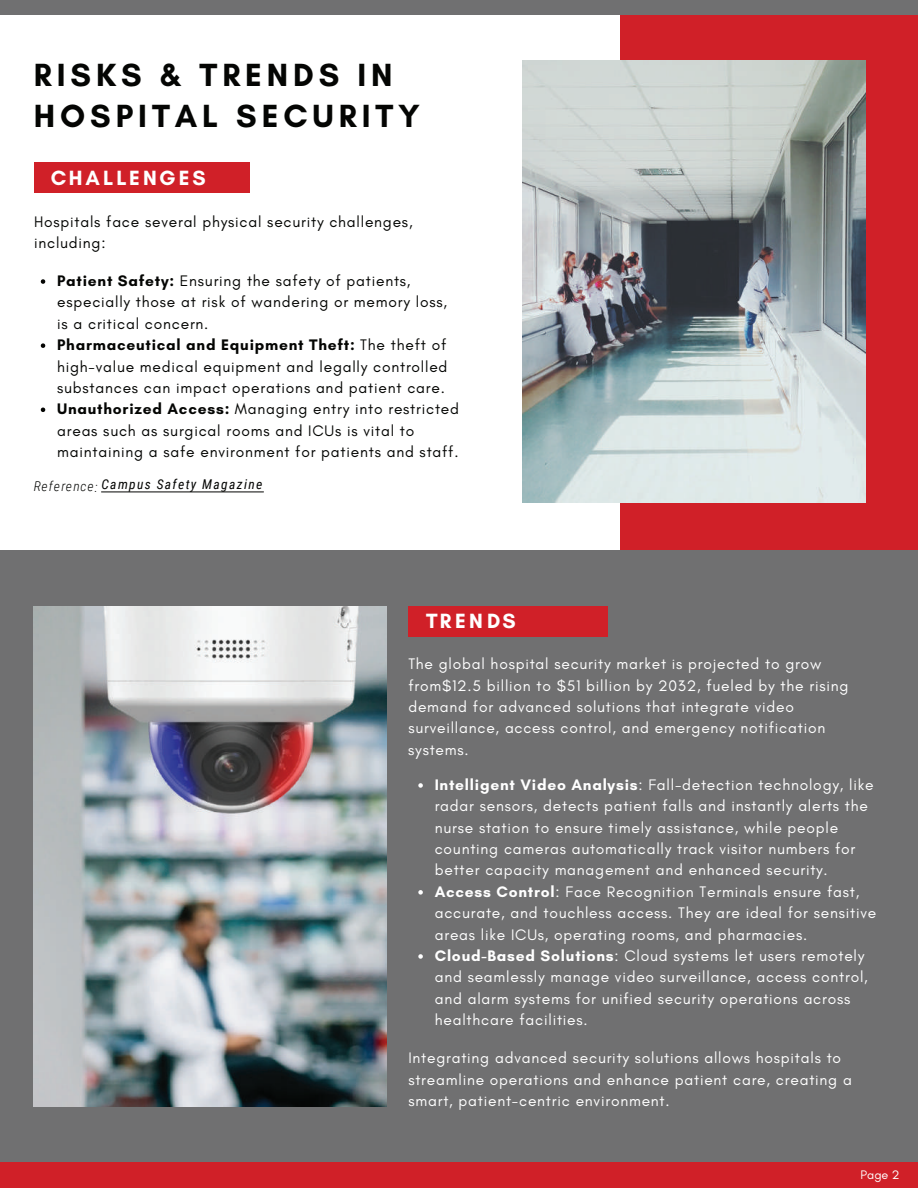
<style>
.page{position:relative;width:918px;height:1188px;background:#fff}
.page>*{position:absolute;margin:0;border:0;box-sizing:border-box;transform-origin:0 0}
.t1{font:700 32.7px/40.5px "Glacial Indifference";letter-spacing:.15em;color:#040503}
.t2{font:700 21px "Glacial Indifference";letter-spacing:.145em;color:#fff}
.t3{font:15.6px/21.5px "Glacial Indifference";letter-spacing:.05em;color:#fff}
.t4{font:15.6px/21.5px "Glacial Indifference";letter-spacing:.05em;color:#040503}
.t5{font:italic 13.5px "Roboto Condensed";letter-spacing:.1em;color:#040503}
.t6{font:12.6px "Glacial Indifference";color:#fff}
.s1{font-weight:700}
.s2{font-weight:300}
</style>
<div class="page">
<div style="left:621px;top:11px;width:297px;height:571px;background:#d02028"></div>
<div style="left:0;top:550px;width:918px;height:617px;background:#707071"></div>
<div style="left:0;top:0;width:918px;height:15px;background:#707071"></div>
<div style="left:0;top:1162px;width:918px;height:26px;background:#d02028"></div>
<img style="left:522px;top:60px;width:343px;height:442px">
<img style="left:34px;top:606px;width:353px;height:501px">
<div style="left:34px;top:162px;width:216px;height:31px;background:#d02028"></div>
<div style="left:408px;top:606px;width:199px;height:30px;background:#d02028"></div>
<hr style="left:101px;top:492px;width:163px;height:1px;background:#040503">
<svg style="left:41px;top:279px;width:4px;height:5px"></svg>
<svg style="left:41px;top:343px;width:4px;height:5px"></svg>
<svg style="left:41px;top:408px;width:4px;height:4px"></svg>
<svg style="left:418px;top:783px;width:5px;height:5px"></svg>
<svg style="left:418px;top:890px;width:5px;height:5px"></svg>
<svg style="left:418px;top:954px;width:5px;height:5px"></svg>
<h1 class="t1" style="left:34px;top:55px;width:388px">RISKS &amp; TRENDS IN<br>HOSPITAL SECURITY</h1>
<h2 class="t2" style="left:51px;top:165px;width:156px">CHALLENGES</h2>
<p class="t4" style="left:34px;top:211px;width:380px">Hospitals face several physical security challenges, including:</p>
<p class="t4" style="left:57px;top:270px;width:403px"><span class="s1">Patient Safety:</span> Ensuring the safety of patients, especially those at risk of wandering or memory loss, is a critical concern.<br><span class="s1">Pharmaceutical and Equipment Theft:</span> The theft of high-value medical equipment and legally controlled substances can impact operations and patient care.<br><span class="s1">Unauthorized Access:</span> Managing entry into restricted areas such as surgical rooms and ICUs is vital to maintaining a safe environment for patients and staff.</p>
<p class="t5" style="left:34px;top:475px;width:230px"><span class="s2">Reference:</span> Campus Safety Magazine</p>
<h2 class="t2" style="left:426px;top:608px;width:91px">TRENDS</h2>
<p class="t3" style="left:408px;top:654px;width:442px">The global hospital security market is projected to grow from$12.5 billion to $51 billion by 2032, fueled by the rising demand for advanced solutions that integrate video surveillance, access control, and emergency notification systems.</p>
<p class="t3" style="left:435px;top:774px;width:443px"><span class="s1">Intelligent Video Analysis</span>: Fall-detection technology, like radar sensors, detects patient falls and instantly alerts the nurse station to ensure timely assistance, while people counting cameras automatically track visitor numbers for better capacity management and enhanced security.<br><span class="s1">Access Control</span>: Face Recognition Terminals ensure fast, accurate, and touchless access. They are ideal for sensitive areas like ICUs, operating rooms, and pharmacies.<br><span class="s1">Cloud-Based Solutions</span>: Cloud systems let users remotely and seamlessly manage video surveillance, access control, and alarm systems for unified security operations across healthcare facilities.</p>
<p class="t3" style="left:408px;top:1048px;width:445px">Integrating advanced security solutions allows hospitals to streamline operations and enhance patient care, creating a smart, patient-centric environment.</p>
<p class="t6" style="left:861px;top:1167px;width:41px">Page 2</p>
</div>
